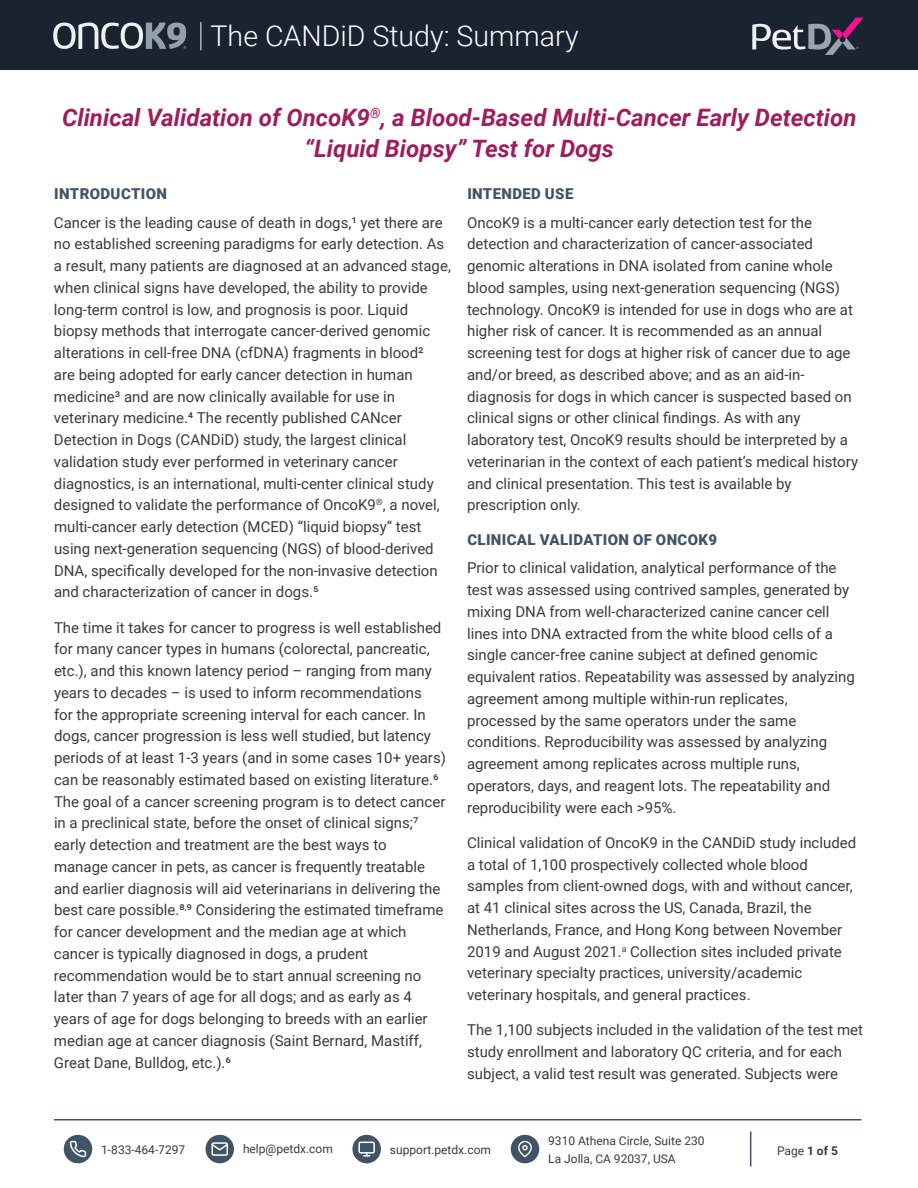
<style>
.page{position:relative;width:918px;height:1188px;background:#fff}
.page>*{position:absolute;margin:0;border:0;box-sizing:border-box;transform-origin:0 0}
.t1{font:300 28.5px "Roboto";color:#fff}
.t2{font:italic 700 24px/30.6px "Roboto";color:#9c1e5e;text-align:center}
.t3{font:15px/21.8px "Roboto";color:#383b3c}
.t4{font:900 15px "Roboto";letter-spacing:.025em;color:#415465}
.t5{font:12px/18px "Roboto";color:#383b3c}
.t6{font:500 3.15px "Roboto";color:#97a5af}
.s1{font-weight:700}
</style>
<div class="page">
<div style="left:64px;top:1135px;width:28px;height:28px;background:#415465;border-radius:50%"></div>
<svg style="left:69px;top:1140px;width:18px;height:18px"></svg>
<div style="left:206px;top:1135px;width:28px;height:28px;background:#415465;border-radius:50%"></div>
<div style="left:212px;top:1142px;width:16px;height:14px;border:2px solid #fff;border-radius:2px"></div>
<svg style="left:211px;top:1142px;width:17px;height:10px"></svg>
<div style="left:352px;top:1135px;width:29px;height:28px;background:#415465;border-radius:50%"></div>
<div style="left:358px;top:1142px;width:17px;height:12px;border:2px solid #fff;border-radius:2px"></div>
<svg style="left:364px;top:1153px;width:6px;height:4px"></svg>
<div style="left:511px;top:1135px;width:28px;height:28px;background:#415465;border-radius:50%"></div>
<div style="left:518px;top:1141px;width:14px;height:16px;border:1px solid #fff;border-radius:6px"></div>
<svg style="left:522px;top:1145px;width:6px;height:5px"></svg>
<hr style="left:750px;top:1131px;width:1px;height:36px;background:#415465">
<hr style="left:54px;top:1119px;width:807px;height:1px;background:#415465">
<div style="left:0;top:0;width:918px;height:69px;background:#1a2430"></div>
<svg style="left:200px;top:22px;width:1px;height:28px"></svg>
<svg style="left:53px;top:23px;width:133px;height:26px"></svg>
<svg style="left:752px;top:18px;width:111px;height:37px"></svg>
<h1 class="t1" style="left:211px;top:16px;width:369px">The CANDiD Study: Summary</h1>
<p class="t6" style="left:857px;top:46px;width:4px">®</p>
<h2 class="t2" style="left:62px;top:102px;width:796px">Clinical Validation of OncoK9<sup>®</sup>, a Blood-Based Multi-Cancer Early Detection “Liquid Biopsy” Test for Dogs</h2>
<p class="t4" style="left:54px;top:183px;width:114px">INTRODUCTION</p>
<p class="t3" style="left:54px;top:211px;width:398px">Cancer is the leading cause of death in dogs,¹ yet there are no established screening paradigms for early detection. As a result, many patients are diagnosed at an advanced stage, when clinical signs have developed, the ability to provide long-term control is low, and prognosis is poor. Liquid biopsy methods that interrogate cancer-derived genomic alterations in cell-free DNA (cfDNA) fragments in blood²<br>are being adopted for early cancer detection in human medicine³ and are now clinically available for use in veterinary medicine.4 The recently published CANcer Detection in Dogs (CANDiD) study, the largest clinical validation study ever performed in veterinary cancer diagnostics, is an international, multi-center clinical study designed to validate the performance of OncoK9<sup>®</sup>, a novel, multi-cancer early detection (MCED) “liquid biopsy” test using next-generation sequencing (NGS) of blood-derived DNA, specifically developed for the non-invasive detection and characterization of cancer in dogs.5</p>
<p class="t3" style="left:54px;top:616px;width:394px">The time it takes for cancer to progress is well established for many cancer types in humans (colorectal, pancreatic, etc.), and this known latency period – ranging from many years to decades – is used to inform recommendations<br>for the appropriate screening interval for each cancer. In dogs, cancer progression is less well studied, but latency periods of at least 1-3 years (and in some cases 10+ years) can be reasonably estimated based on existing literature.6<br>The goal of a cancer screening program is to detect cancer in a preclinical state, before the onset of clinical signs;7 early detection and treatment are the best ways to<br>manage cancer in pets, as cancer is frequently treatable and earlier diagnosis will aid veterinarians in delivering the best care possible.8<sup>,</sup>9 Considering the estimated timeframe for cancer development and the median age at which cancer is typically diagnosed in dogs, a prudent recommendation would be to start annual screening no later than 7 years of age for all dogs; and as early as 4 years of age for dogs belonging to breeds with an earlier median age at cancer diagnosis (Saint Bernard, Mastiff, Great Dane, Bulldog, etc.).6</p>
<p class="t4" style="left:467px;top:183px;width:108px">INTENDED USE</p>
<p class="t3" style="left:467px;top:211px;width:393px">OncoK9 is a multi-cancer early detection test for the detection and characterization of cancer-associated genomic alterations in DNA isolated from canine whole blood samples, using next-generation sequencing (NGS) technology. OncoK9 is intended for use in dogs who are at higher risk of cancer. It is recommended as an annual screening test for dogs at higher risk of cancer due to age and/or breed, as described above; and as an aid-in&shy;diagnosis for dogs in which cancer is suspected based on clinical signs or other clinical findings. As with any laboratory test, OncoK9 results should be interpreted by a veterinarian in the context of each patient’s medical history and clinical presentation. This test is available by prescription only.</p>
<p class="t4" style="left:467px;top:529px;width:251px">CLINICAL VALIDATION OF ONCOK9</p>
<p class="t3" style="left:467px;top:557px;width:389px">Prior to clinical validation, analytical performance of the test was assessed using contrived samples, generated by mixing DNA from well-characterized canine cancer cell lines into DNA extracted from the white blood cells of a single cancer-free canine subject at defined genomic equivalent ratios. Repeatability was assessed by analyzing agreement among multiple within-run replicates, processed by the same operators under the same conditions. Reproducibility was assessed by analyzing agreement among replicates across multiple runs, operators, days, and reagent lots. The repeatability and reproducibility were each &gt;95%.</p>
<p class="t3" style="left:467px;top:831px;width:391px">Clinical validation of OncoK9 in the CANDiD study included a total of 1,100 prospectively collected whole blood samples from client-owned dogs, with and without cancer, at 41 clinical sites across the US, Canada, Brazil, the Netherlands, France, and Hong Kong between November 2019 and August 2021.<sup>a</sup> Collection sites included private veterinary specialty practices, university/academic veterinary hospitals, and general practices.</p>
<p class="t3" style="left:467px;top:1019px;width:397px">The 1,100 subjects included in the validation of the test met study enrollment and laboratory QC criteria, and for each subject, a valid test result was generated. Subjects were</p>
<p class="t5" style="left:548px;top:1131px;width:158px">9310 Athena Circle, Suite 230<br>La Jolla, CA 92037, USA</p>
<p class="t5" style="left:101px;top:1140px;width:86px">1-833-464-7297</p>
<p class="t5" style="left:243px;top:1140px;width:91px">help@petdx.com</p>
<p class="t5" style="left:390px;top:1140px;width:103px">support.petdx.com</p>
<p class="t5" style="left:777px;top:1142px;width:62px">Page <span class="s1">1 of 5</span></p>
</div>
